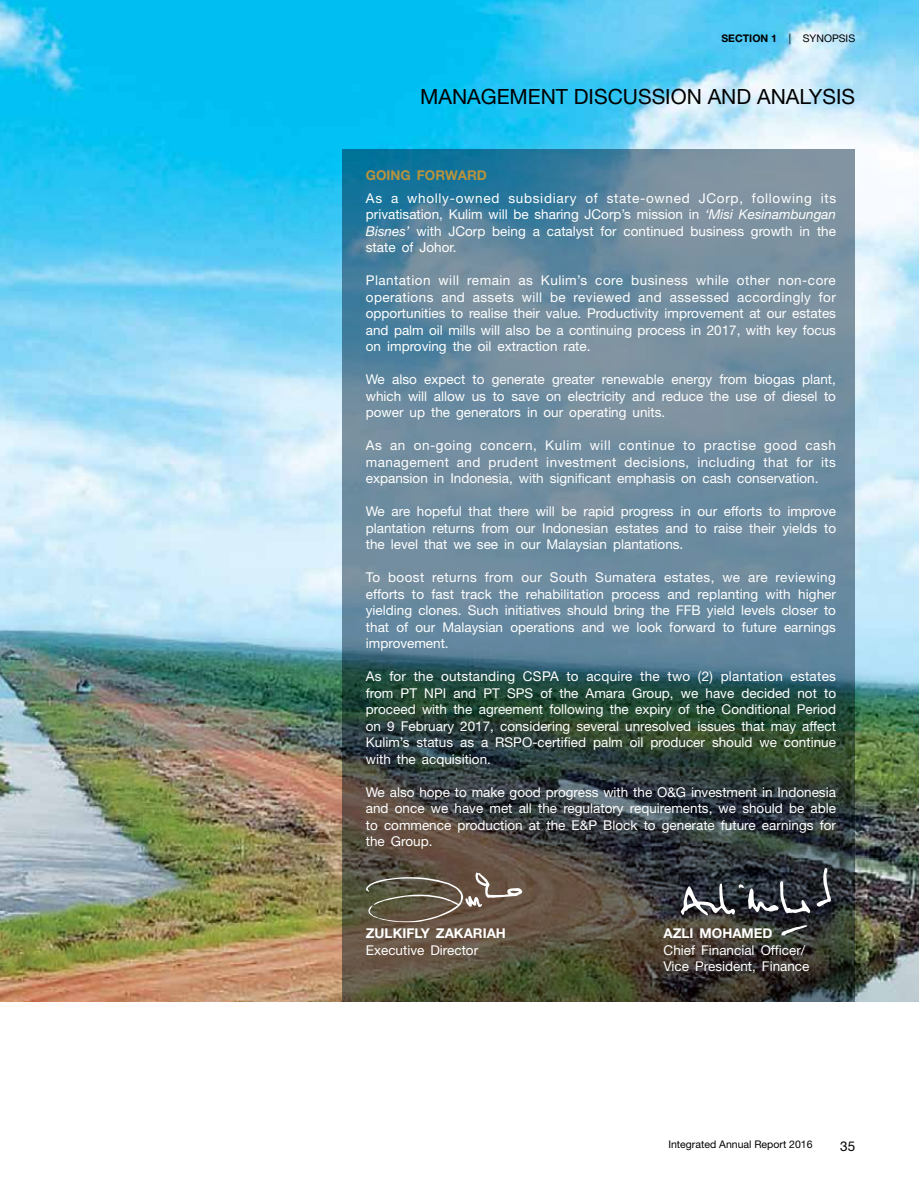
<style>
.page{position:relative;width:919px;height:1191px;background:#fff}
.page>*{position:absolute;margin:0;border:0;box-sizing:border-box;transform-origin:0 0}
.t1{font:21px "Helvetica Neue";color:#000}
.t2{font:13.5px/16.5px "Helvetica Neue";color:#fff;text-align:justify}
.t3{font:700 13.5px "Helvetica Neue";color:#fff}
.t4{font:700 13.5px "Helvetica Neue";color:#b9933c}
.t5{font:13.5px "Helvetica Neue";color:#000}
.t6{font:10.5px "Helvetica Neue";color:#000}
.s1{font-weight:700}
.s2{font-style:italic}
</style>
<div class="page">
<img style="left:0;top:0;width:918px;height:1001px">
<svg style="left:342px;top:149px;width:513px;height:852px;background:#576f79"></svg>
<svg style="left:781px;top:925px;width:26px;height:10px"></svg>
<svg style="left:816px;top:868px;width:14px;height:39px"></svg>
<svg style="left:680px;top:881px;width:130px;height:34px;background:#50535a"></svg>
<svg style="left:366px;top:872px;width:156px;height:50px;background:#6e6151"></svg>
<p class="t6" style="left:721px;top:32px;width:135px"><span class="s1">SECTION 1</span> | SYNOPSIS</p>
<h1 class="t1" style="left:420px;top:84px;width:436px">MANAGEMENT DISCUSSION AND ANALYSIS</h1>
<h1 class="t1" style="left:456px;top:84px;width:386px">GROUP 5 - YEAR FINANCIAL STATISTIC</h1>
<p class="t4" style="left:366px;top:167px;width:122px">GOING FORWARD</p>
<p class="t2" style="left:366px;top:190px;width:471px">As a wholly-owned subsidiary of state-owned JCorp, following its privatisation, Kulim will be sharing JCorp’s mission in <span class="s2">‘Misi Kesinambungan Bisnes’</span> with JCorp being a catalyst for continued business growth in the state of Johor.</p>
<p class="t2" style="left:366px;top:272px;width:471px">Plantation will remain as Kulim’s core business while other non-core operations and assets will be reviewed and assessed accordingly for opportunities to realise their value. Productivity improvement at our estates and palm oil mills will also be a continuing process in 2017, with key focus on improving the oil extraction rate.</p>
<p class="t2" style="left:366px;top:371px;width:471px">We also expect to generate greater renewable energy from biogas plant, which will allow us to save on electricity and reduce the use of diesel to power up the generators in our operating units.</p>
<p class="t2" style="left:366px;top:437px;width:471px">As an on-going concern, Kulim will continue to practise good cash management and prudent investment decisions, including that for its expansion in Indonesia, with significant emphasis on cash conservation.</p>
<p class="t2" style="left:366px;top:503px;width:471px">We are hopeful that there will be rapid progress in our efforts to improve plantation returns from our Indonesian estates and to raise their yields to the level that we see in our Malaysian plantations.</p>
<p class="t2" style="left:366px;top:569px;width:471px">To boost returns from our South Sumatera estates, we are reviewing efforts to fast track the rehabilitation process and replanting with higher yielding clones. Such initiatives should bring the FFB yield levels closer to that of our Malaysian operations and we look forward to future earnings improvement.</p>
<p class="t2" style="left:366px;top:668px;width:472px">As for the outstanding CSPA to acquire the two (2) plantation estates from PT NPI and PT SPS of the Amara Group, we have decided not to proceed with the agreement following the expiry of the Conditional Period on 9 February 2017, considering several unresolved issues that may affect Kulim’s status as a RSPO-certified palm oil producer should we continue with the acquisition.</p>
<p class="t2" style="left:366px;top:783px;width:471px">We also hope to make good progress with the O&amp;G investment in Indonesia and once we have met all the regulatory requirements, we should be able to commence production at the E&amp;P Block to generate future earnings for the Group.</p>
<p class="t3" style="left:366px;top:925px;width:141px">ZULKIFLY ZAKARIAH</p>
<p class="t2" style="left:366px;top:941px;width:114px">Executive Director</p>
<p class="t3" style="left:663px;top:925px;width:110px">AZLI MOHAMED</p>
<p class="t2" style="left:663px;top:941px;width:147px">Chief Financial Officer/<br>Vice President, Finance</p>
<p class="t6" style="left:668px;top:1138px;width:146px">Integrated Annual Report 2016</p>
<p class="t5" style="left:840px;top:1137px;width:17px">35</p>
</div>
